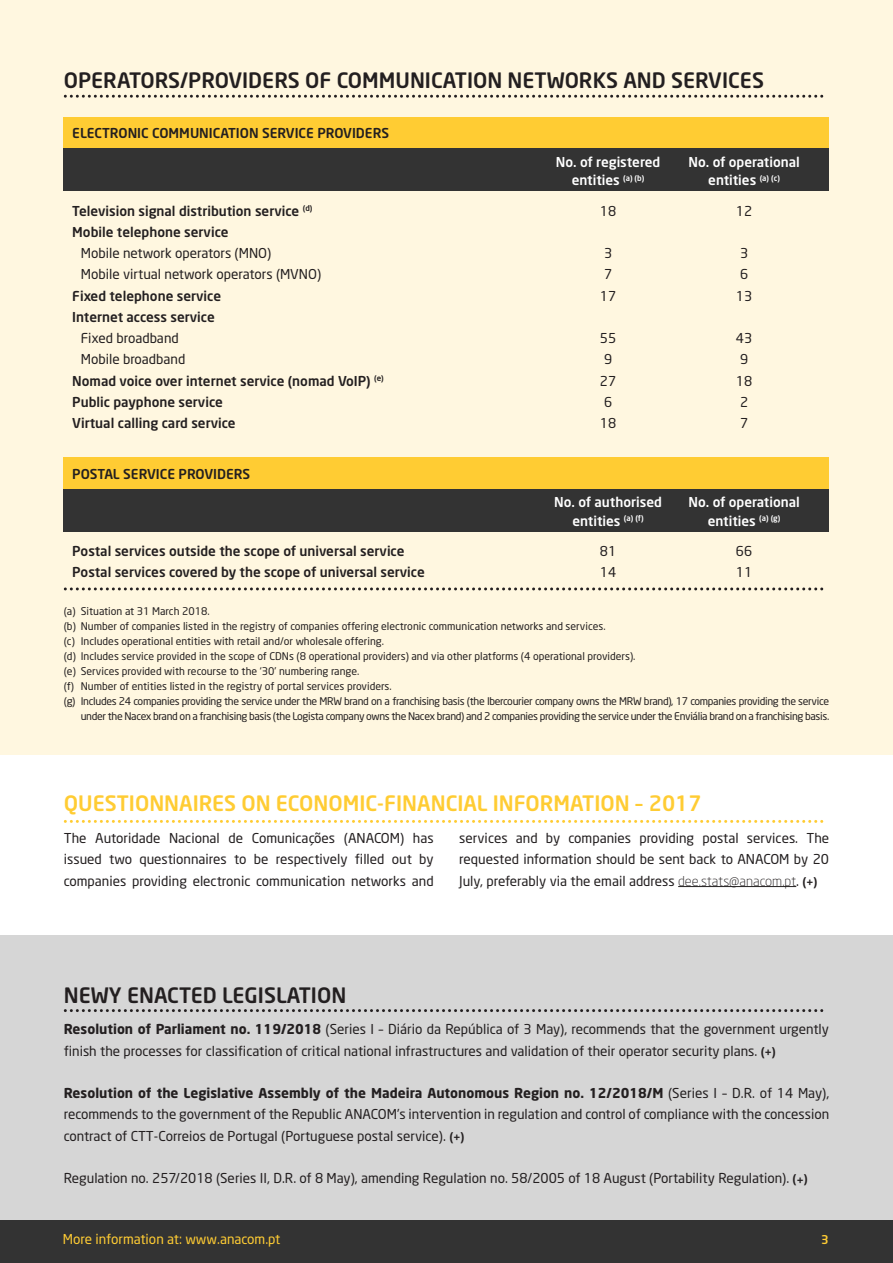
<style>
.page{position:relative;width:893px;height:1263px;background:#fff}
.page>*{position:absolute;margin:0;border:0;box-sizing:border-box;transform-origin:0 0}
.TÍTULOS_PEQUENOS{font:500 21px "Neo Sans";color:#231f20}
.TÍTULOS_PEQUENOS-2{font:500 21px "Neo Sans";color:#fc3}
.Texto{font:13.5px/21.3px "Neo Sans";color:#231f20;text-align:justify}
.Texto-2{font:500 13.5px "Neo Sans";color:#231f20}
.Texto-3{font:500 13.5px "Neo Sans";color:#fff}
.SUBTÍTULO{font:500 13.5px "Neo Sans";color:#231f20}
.TÍTULOS_GRANDES{font:13.5px "Neo Sans";color:#fc3}
.t1{font:500 12px "Neo Sans";color:#fc3}
.legendas{font:10.5px "Neo Sans";color:#231f20}
.legendas-2{font:10.5px/15px "Neo Sans";letter-spacing:-.02em;color:#231f20;text-align:right}
.s1{font-weight:300}
.s2{font-weight:500;font-size:12px}
.s3{font-weight:700}
</style>
<div class="page">
<div style="left:0;top:935px;width:893px;height:312px;background:#d6d6d6"></div>
<svg style="left:65px;top:1009px;width:759px;height:3px"></svg>
<div style="left:0;top:0;width:893px;height:754px;background:#fff7e0"></div>
<div style="left:64px;top:117px;width:765px;height:32px;background:#fc3"></div>
<div style="left:64px;top:149px;width:765px;height:42px;background:#333"></div>
<svg style="left:65px;top:95px;width:759px;height:3px"></svg>
<div style="left:64px;top:457px;width:765px;height:32px;background:#fc3"></div>
<div style="left:64px;top:489px;width:765px;height:42px;background:#333"></div>
<svg style="left:65px;top:587px;width:759px;height:3px"></svg>
<svg style="left:65px;top:820px;width:759px;height:3px"></svg>
<hr style="left:678px;top:886px;width:118px;height:1px;background:#231f20">
<div style="left:0;top:1220px;width:893px;height:43px;background:#333"></div>
<p class="TÍTULOS_PEQUENOS" style="left:64px;top:67px;width:702px">OPERATORS/PROVIDERS OF COMMUNICATION NETWORKS AND SERVICES</p>
<p class="SUBTÍTULO" style="left:72px;top:125px;width:318px">ELECTRONIC COMMUNICATION SERVICE PROVIDERS</p>
<p class="Texto-3" style="left:556px;top:154px;width:106px">No. of registered</p>
<p class="Texto-3" style="left:688px;top:154px;width:113px">No. of operational</p>
<p class="Texto-3" style="left:572px;top:172px;width:74px">entities <sup>(a)</sup> <sup>(b)</sup></p>
<p class="Texto-3" style="left:708px;top:172px;width:73px">entities <sup>(a)</sup> <sup>(c)</sup></p>
<p class="Texto-2" style="left:72px;top:202px;width:242px">Television signal distribution service <sup>(d)</sup></p>
<p class="Texto" style="left:600px;top:200px;width:18px">18</p>
<p class="Texto" style="left:736px;top:200px;width:18px">12</p>
<p class="Texto-2" style="left:72px;top:223px;width:158px">Mobile telephone service</p>
<p class="Texto" style="left:81px;top:242px;width:192px">Mobile network operators (MNO)</p>
<p class="Texto" style="left:604px;top:242px;width:10px">3</p>
<p class="Texto" style="left:740px;top:242px;width:10px">3</p>
<p class="Texto" style="left:81px;top:264px;width:242px">Mobile virtual network operators (MVNO)</p>
<p class="Texto" style="left:604px;top:264px;width:10px">7</p>
<p class="Texto" style="left:740px;top:264px;width:10px">6</p>
<p class="Texto-2" style="left:72px;top:287px;width:150px">Fixed telephone service</p>
<p class="Texto" style="left:600px;top:285px;width:18px">17</p>
<p class="Texto" style="left:736px;top:285px;width:18px">13</p>
<p class="Texto-2" style="left:72px;top:308px;width:144px">Internet access service</p>
<p class="Texto" style="left:81px;top:327px;width:100px">Fixed broadband</p>
<p class="Texto" style="left:600px;top:327px;width:18px">55</p>
<p class="Texto" style="left:736px;top:327px;width:18px">43</p>
<p class="Texto" style="left:81px;top:349px;width:106px">Mobile broadband</p>
<p class="Texto" style="left:604px;top:349px;width:10px">9</p>
<p class="Texto" style="left:740px;top:349px;width:10px">9</p>
<p class="Texto-2" style="left:72px;top:372px;width:313px">Nomad voice over internet service (nomad VoIP) <sup>(e)</sup></p>
<p class="Texto" style="left:600px;top:370px;width:18px">27</p>
<p class="Texto" style="left:736px;top:370px;width:18px">18</p>
<p class="Texto-2" style="left:72px;top:393px;width:152px">Public payphone service</p>
<p class="Texto" style="left:604px;top:391px;width:10px">6</p>
<p class="Texto" style="left:740px;top:391px;width:10px">2</p>
<p class="Texto-2" style="left:72px;top:415px;width:165px">Virtual calling card service</p>
<p class="Texto" style="left:600px;top:412px;width:18px">18</p>
<p class="Texto" style="left:740px;top:412px;width:10px">7</p>
<p class="SUBTÍTULO" style="left:72px;top:465px;width:179px">POSTAL SERVICE PROVIDERS</p>
<p class="Texto-3" style="left:554px;top:494px;width:109px">No. of authorised</p>
<p class="Texto-3" style="left:688px;top:494px;width:113px">No. of operational</p>
<p class="Texto-3" style="left:572px;top:512px;width:73px">entities <sup>(a)</sup> <sup>(f)</sup></p>
<p class="Texto-3" style="left:708px;top:512px;width:74px">entities <sup>(a)</sup> <sup>(g)</sup></p>
<p class="Texto-2" style="left:72px;top:542px;width:334px">Postal services outside the scope of universal service</p>
<p class="Texto" style="left:600px;top:540px;width:18px">81</p>
<p class="Texto" style="left:736px;top:540px;width:18px">66</p>
<p class="Texto-2" style="left:72px;top:564px;width:354px">Postal services covered by the scope of universal service</p>
<p class="Texto" style="left:600px;top:561px;width:18px">14</p>
<p class="Texto" style="left:736px;top:561px;width:18px">11</p>
<p class="legendas" style="left:64px;top:605px;width:148px">(a) Situation at 31 March 2018.</p>
<p class="legendas" style="left:64px;top:620px;width:543px">(b) Number of companies listed in the registry of companies offering electronic communication networks and services.</p>
<p class="legendas" style="left:64px;top:635px;width:322px">(c) Includes operational entities with retail and/or wholesale offering.</p>
<p class="legendas" style="left:64px;top:650px;width:573px">(d) Includes service provided in the scope of CDNs (8 operational providers) and via other platforms (4 operational providers).</p>
<p class="legendas" style="left:64px;top:665px;width:297px">(e) Services provided with recourse to the ‘30’ numbering range.</p>
<p class="legendas" style="left:64px;top:680px;width:329px">(f) Number of entities listed in the registry of portal services providers.</p>
<p class="legendas-2" style="left:64px;top:694px;width:767px">(g) Includes 24 companies providing the service under the MRW brand on a franchising basis (the Ibercourier company owns the MRW brand), 17 companies providing the service under the Nacex brand on a franchising basis (the Logista company owns the Nacex brand) and 2 companies providing the service under the Enviália brand on a franchising basis.</p>
<p class="TÍTULOS_PEQUENOS-2" style="left:64px;top:790px;width:639px">QUESTIONNAIRES ON ECONOMIC-FINANCIAL INFORMATION – 2017</p>
<p class="Texto" style="left:64px;top:827px;width:371px">The Autoridade Nacional de Comunicações (ANACOM) has issued two questionnaires to be respectively filled out by companies providing electronic communication networks and</p>
<p class="Texto" style="left:459px;top:827px;width:371px">services and by companies providing postal services. The requested information should be sent back to ANACOM by 20<br>July, preferably via the email address <span class="s1">dee.stats@anacom.pt</span>. <span class="s2">(</span><sub>+</sub><span class="s2">)</span></p>
<p class="TÍTULOS_PEQUENOS" style="left:64px;top:982px;width:284px">NEWY ENACTED LEGISLATION</p>
<p class="Texto" style="left:64px;top:1018px;width:767px"><span class="s3">Resolution of Parliament no. 119/2018</span> (Series I – Diário da República of 3 May), recommends that the government urgently finish the processes for classification of critical national infrastructures and validation of their operator security plans. <span class="s2">(</span><sub>+</sub><span class="s2">)</span></p>
<p class="Texto" style="left:64px;top:1082px;width:767px"><span class="s3">Resolution of the Legislative Assembly of the Madeira Autonomous Region no. 12/2018/M</span> (Series I – D.R. of 14 May), recommends to the government of the Republic ANACOM’s intervention in regulation and control of compliance with the concession contract of CTT-Correios de Portugal (Portuguese postal service). <span class="s2">(</span><sub>+</sub><span class="s2">)</span></p>
<p class="Texto" style="left:64px;top:1167px;width:745px">Regulation no. 257/2018 (Series II, D.R. of 8 May), amending Regulation no. 58/2005 of 18 August (Portability Regulation). <span class="s2">(</span><sub>+</sub><span class="s2">)</span></p>
<p class="TÍTULOS_GRANDES" style="left:63px;top:1231px;width:219px">More information at: www.anacom.pt</p>
<p class="t1" style="left:821px;top:1232px;width:9px">3</p>
</div>
